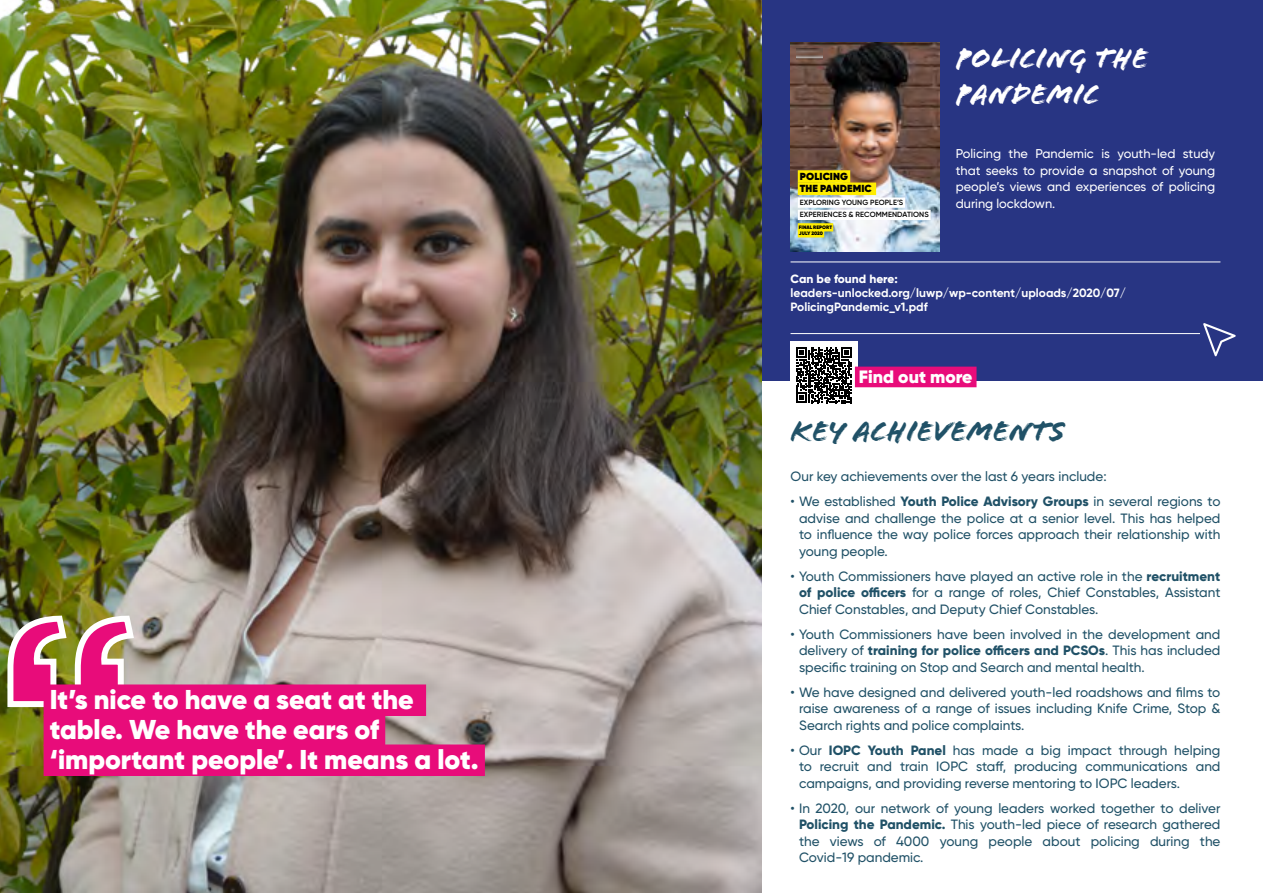
<style>
.page{position:relative;width:1263px;height:893px;background:#fff}
.page>*{position:absolute;margin:0;border:0;box-sizing:border-box;transform-origin:0 0}
.t1{font:30px/36px "Flood Std";color:#fff}
.t2{font:30px "Flood Std";color:#205167}
.t3{font:900 27.15px/30px "Gilroy";color:#fff}
.t4{font:900 17.85px "Gilroy";color:#fff}
.t5{font:500 13.5px/16.5px "Gilroy";color:#205167;text-align:justify}
.t6{font:500 12.75px/16.5px "Gilroy";color:#fff;text-align:justify}
.t7{font:700 12px/14.4px "Gilroy";color:#fff}
.t8{font:800 12px "Gilroy";color:#fff}
.t9{font:800 10.2px/12.3px "Gilroy";letter-spacing:.01em;color:#000}
.t10{font:600 7.5px/12.3px "Gilroy";letter-spacing:.01em;color:#000}
.t11{font:800 4.95px/6px "Gilroy";letter-spacing:.01em;color:#000}
.s1{font-weight:800}
</style>
<div class="page">
<div style="left:761px;top:0;width:502px;height:381px;background:#283583"></div>
<img style="left:0;top:0;width:761px;height:893px">
<img style="left:790px;top:43px;width:149px;height:209px">
<div style="left:798px;top:170px;width:52px;height:13px;background:#ffed00"></div>
<div style="left:798px;top:183px;width:78px;height:12px;background:#ffed00"></div>
<div style="left:798px;top:197px;width:107px;height:11px;background:#fff"></div>
<div style="left:798px;top:210px;width:133px;height:10px;background:#fff"></div>
<div style="left:798px;top:223px;width:35px;height:8px;background:#ffed00"></div>
<div style="left:798px;top:229px;width:26px;height:8px;background:#ffed00"></div>
<img style="left:796px;top:48px;width:27px;height:12px">
<hr style="left:790px;top:262px;width:430px;height:1px;background:#fff">
<hr style="left:790px;top:333px;width:430px;height:1px;background:#fff">
<div style="left:1200px;top:300px;width:39px;height:42px;background:#283583"></div>
<svg style="left:1203px;top:323px;width:33px;height:33px"></svg>
<img style="left:4px;top:613px;width:134px;height:97px">
<div style="left:44px;top:684px;width:382px;height:32px;background:#e80c7a"></div>
<div style="left:44px;top:714px;width:341px;height:32px;background:#e80c7a"></div>
<div style="left:44px;top:744px;width:441px;height:32px;background:#e80c7a"></div>
<div style="left:790px;top:342px;width:68px;height:67px;background:#fff"></div>
<svg style="left:796px;top:348px;width:56px;height:55px"></svg>
<div style="left:855px;top:367px;width:121px;height:20px;background:#e80c7a"></div>
<h2 class="t3" style="left:50px;top:685px;width:430px">It’s nice to have a seat at the table. We have the ears of ‘important people’. It means a lot.</h2>
<p class="t9" style="left:800px;top:170px;width:74px">POLICING<br>THE PANDEMIC</p>
<p class="t10" style="left:800px;top:196px;width:131px">EXPLORING YOUNG PEOPLE’S<br>EXPERIENCES &amp; RECOMMENDATIONS</p>
<p class="t11" style="left:799px;top:224px;width:35px">FINAL REPORT<br>JULY 2020</p>
<h1 class="t1" style="left:956px;top:41px;width:193px">Policing the<br>Pandemic</h1>
<p class="t6" style="left:956px;top:145px;width:261px">Policing the Pandemic is youth-led study that seeks to provide a snapshot of young people’s views and experiences of policing during lockdown.</p>
<p class="t8" style="left:790px;top:271px;width:109px">Can be found here:</p>
<p class="t7" style="left:790px;top:286px;width:337px">leaders-unlocked.org/luwp/wp-content/uploads/2020/07/<br>PolicingPandemic_v1.pdf</p>
<h3 class="t4" style="left:859px;top:365px;width:115px">Find out more</h3>
<h1 class="t2" style="left:790px;top:414px;width:276px">Key achievements</h1>
<p class="t5" style="left:790px;top:468px;width:318px">Our key achievements over the last 6 years include:</p>
<p class="t5" style="left:799px;top:493px;width:423px;text-indent:-9px">• We established <span class="s1">Youth Police Advisory Groups</span> in several regions to advise and challenge the police at a senior level. This has helped to influence the way police forces approach their relationship with young people.</p>
<p class="t5" style="left:799px;top:568px;width:423px;text-indent:-9px">• Youth Commissioners have played an active role in the <span class="s1">recruitment of police officers</span> for a range of roles, Chief Constables, Assistant Chief Constables, and Deputy Chief Constables.</p>
<p class="t5" style="left:799px;top:626px;width:423px;text-indent:-9px">• Youth Commissioners have been involved in the development and delivery of <span class="s1">training for police officers and PCSOs</span>. This has included specific training on Stop and Search and mental health.</p>
<p class="t5" style="left:799px;top:684px;width:423px;text-indent:-9px">• We have designed and delivered youth-led roadshows and films to raise awareness of a range of issues including Knife Crime, Stop &amp; Search rights and police complaints.</p>
<p class="t5" style="left:799px;top:742px;width:423px;text-indent:-9px">• Our <span class="s1">IOPC Youth Panel</span> has made a big impact through helping to recruit and train IOPC staff, producing communications and campaigns, and providing reverse mentoring to IOPC leaders.</p>
<p class="t5" style="left:799px;top:800px;width:423px;text-indent:-9px">• In 2020, our network of young leaders worked together to deliver <span class="s1">Policing the Pandemic.</span> This youth-led piece of research gathered the views of 4000 young people about policing during the Covid-19 pandemic.</p>
</div>
